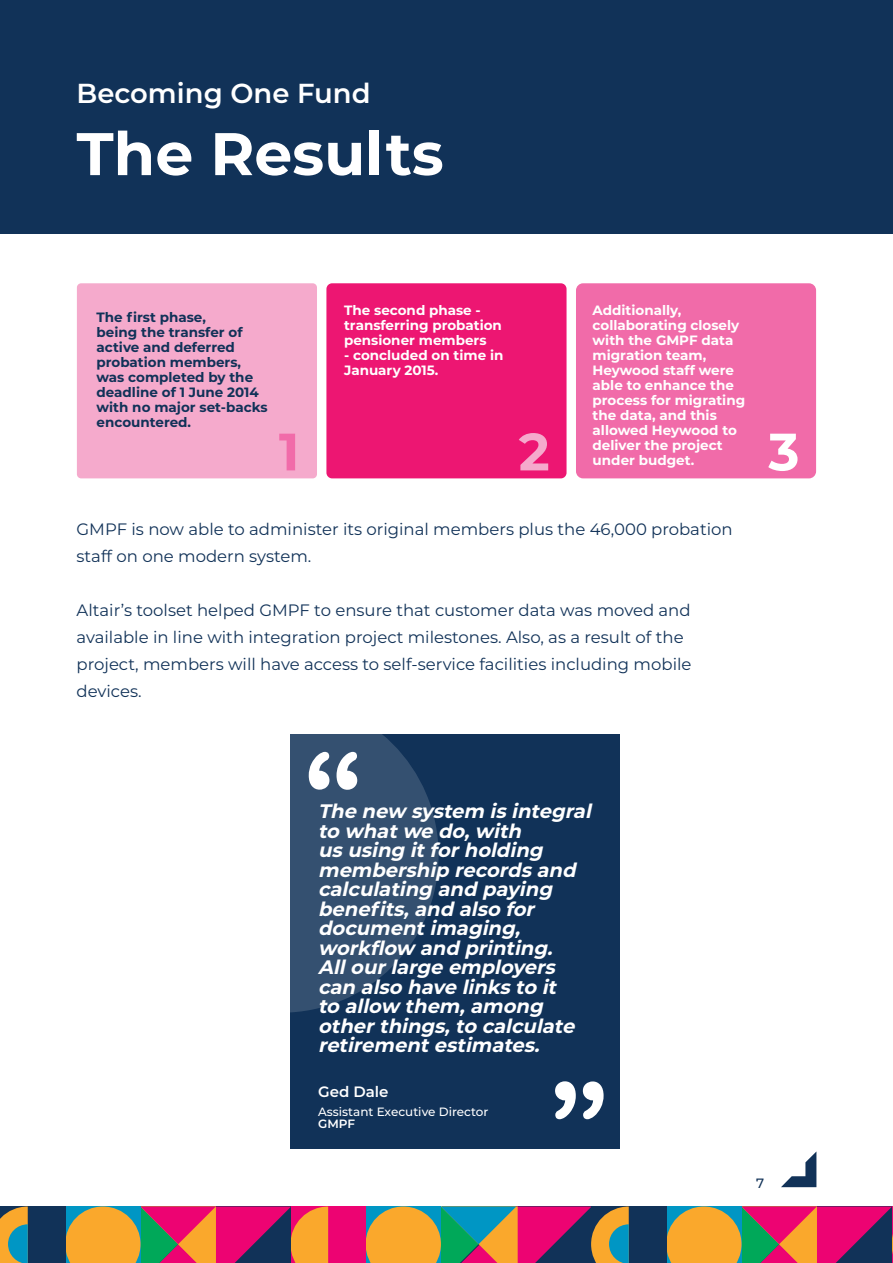
<style>
.page{position:relative;width:893px;height:1263px;background:#fff}
.page>*{position:absolute;margin:0;border:0;box-sizing:border-box;transform-origin:0 0}
.t1{font:700 60px "Montserrat";color:#fff}
.t2{font:700 52.5px "Montserrat";color:#f16ba9}
.t3{font:700 52.5px "Montserrat";color:#f5aacc}
.t4{font:700 52.5px "Montserrat";color:#fff}
.t5{font:600 27.45px "Montserrat";color:#fff}
.t6{font:italic 700 19.5px/19.5px "Montserrat";color:#fff}
.t7{font:16.5px/27px "Montserrat";color:#113258}
.t8{font:600 15px "Montserrat";color:#fff}
.t9{font:700 13.5px/15px "Montserrat";color:#fff}
.t10{font:700 13.5px/15px "Montserrat";color:#113258}
.t11{font:500 13.5px "Montserrat";color:#113258}
.t12{font:500 12px "Montserrat";color:#fff}
.t13{font:600 12px "Montserrat";color:#fff}
</style>
<div class="page">
<div style="left:0;top:0;width:893px;height:234px;background:#113258"></div>
<svg style="left:781px;top:1152px;width:35px;height:35px"></svg>
<div style="left:290px;top:1206px;width:76px;height:57px;background:#ed0372"></div>
<svg style="left:65px;top:1206px;width:263px;height:57px;background:#bb6551"></svg>
<div style="left:0;top:1206px;width:65px;height:57px;background:#113258"></div>
<svg style="left:0;top:1206px;width:28px;height:57px;background:#889769"></svg>
<svg style="left:666px;top:1206px;width:227px;height:57px;background:#b25e56"></svg>
<div style="left:591px;top:1206px;width:75px;height:57px;background:#113258"></div>
<svg style="left:366px;top:1206px;width:263px;height:57px;background:#96755e"></svg>
<div style="left:77px;top:283px;width:240px;height:195px;background:#f5aacc;border-radius:4px"></div>
<div style="left:326px;top:283px;width:240px;height:195px;background:#ed1672;border-radius:6px"></div>
<div style="left:576px;top:283px;width:240px;height:195px;background:#f16ba9;border-radius:7px"></div>
<div style="left:290px;top:734px;width:330px;height:415px;background:#113258"></div>
<svg style="left:123px;top:697px;width:316px;height:316px"></svg>
<svg style="left:309px;top:752px;width:48px;height:38px;background:#a9b5c2"></svg>
<svg style="left:555px;top:1081px;width:49px;height:38px"></svg>
<p class="t5" style="left:77px;top:74px;width:296px">Becoming One Fund</p>
<p class="t1" style="left:77px;top:111px;width:369px">The Results</p>
<p class="t10" style="left:97px;top:309px;width:172px">The first phase,<br>being the transfer of active and deferred probation members, was completed by the deadline of 1 June 2014 with no major set-backs encountered.</p>
<p class="t9" style="left:344px;top:302px;width:159px">The second phase - transferring probation pensioner members</p>
<p class="t9" style="left:344px;top:347px;width:161px">- concluded on time in<br>January 2015.</p>
<p class="t2" style="left:279px;top:414px;width:22px">1</p>
<p class="t3" style="left:519px;top:414px;width:32px">2</p>
<p class="t9" style="left:593px;top:302px;width:154px">Additionally, collaborating closely with the GMPF data migration team,<br>Heywood staff were able to enhance the process for migrating the data, and this allowed Heywood to deliver the project</p>
<p class="t9" style="left:593px;top:452px;width:103px">under budget.</p>
<p class="t7" style="left:77px;top:515px;width:658px">GMPF is now able to administer its original members plus the 46,000 probation staff on one modern system.</p>
<p class="t7" style="left:77px;top:596px;width:616px">Altair’s toolset helped GMPF to ensure that customer data was moved and available in line with integration project milestones. Also, as a result of the project, members will have access to self-service facilities including mobile devices.</p>
<p class="t4" style="left:768px;top:414px;width:33px">3</p>
<p class="t6" style="left:318px;top:801px;width:280px">The new system is integral to whatwe do,with<br>us using itforholding membership records and calculating and paying benefits,and also for documentimaging, workflow and printing.<br>Allourlarge employers can also have links to it<br>to allow them,among otherthings,to calculate retirementestimates.</p>
<p class="t8" style="left:318px;top:1081px;width:72px">Ged Dale</p>
<p class="t12" style="left:318px;top:1104px;width:172px">Assistant Executive Director</p>
<p class="t13" style="left:318px;top:1116px;width:38px">GMPF</p>
<p class="t11" style="left:756px;top:1173px;width:10px">7</p>
</div>
